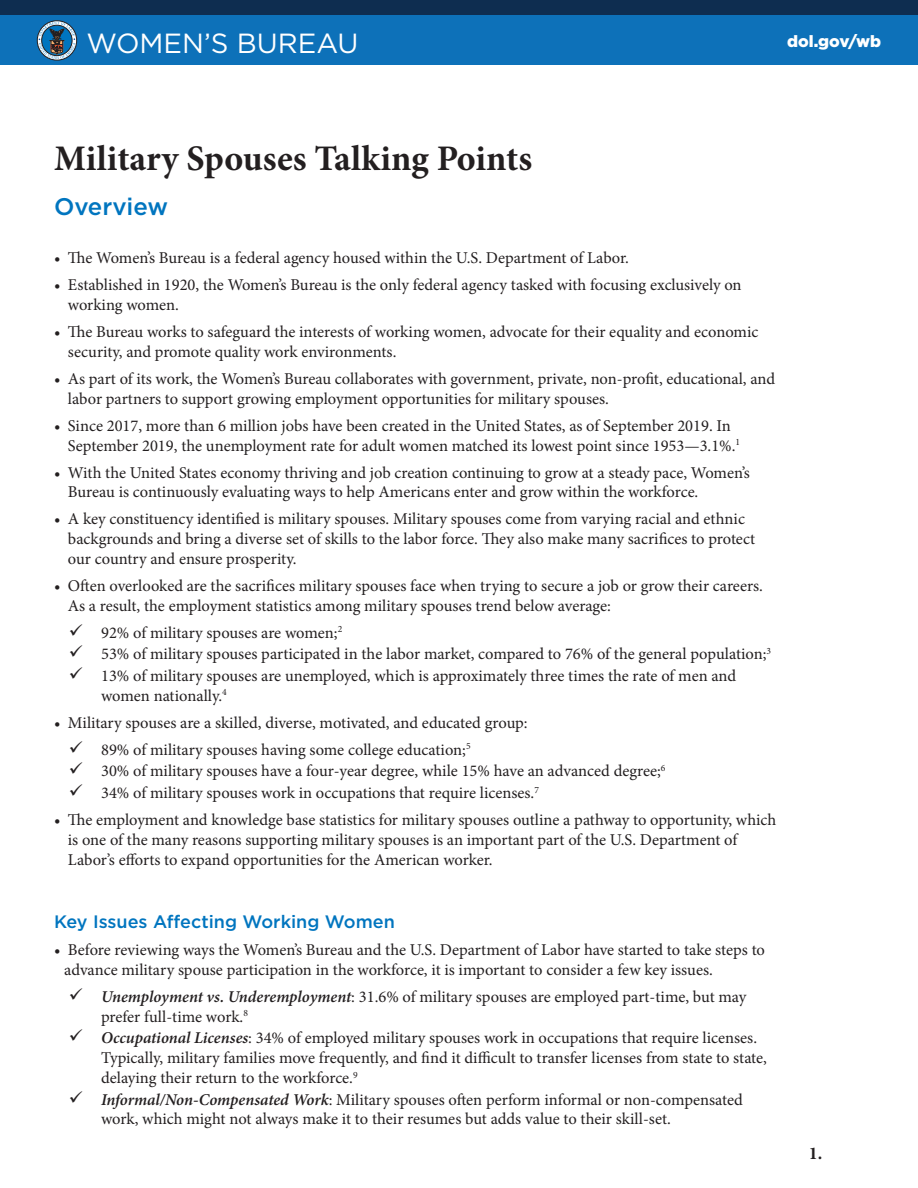
<style>
.page{position:relative;width:918px;height:1188px;background:#fff}
.page>*{position:absolute;margin:0;border:0;box-sizing:border-box;transform-origin:0 0}
.t1{font:700 36px "Minion Pro";color:#231f20}
.t2{font:27.75px "Gotham";color:#fff}
.t3{font:500 24px "Gotham";color:#0075bf}
.t4{font:500 18px "Gotham";color:#0075bf}
.t5{font:700 18px "Minion Pro";color:#231f20}
.t6{font:16.5px/19.8px "Minion Pro";color:#231f20}
.t7{font:900 16.35px "Gotham";color:#fff}
.s1{font-weight:600;font-style:italic}
</style>
<div class="page">
<div style="left:0;top:0;width:918px;height:65px;background:#0d71b9"></div>
<div style="left:0;top:0;width:918px;height:15px;background:#0e2d50"></div>
<div style="left:37px;top:21px;width:40px;height:39px;background:#2a3d4e;border-radius:50%"></div>
<div style="left:37px;top:20px;width:40px;height:40px;border:1px solid #231f20;border-radius:50%"></div>
<svg style="left:39px;top:22px;width:36px;height:37px"></svg>
<h2 class="t2" style="left:86px;top:25px;width:274px">WOMEN’S BUREAU</h2>
<p class="t7" style="left:787px;top:30px;width:96px">dol.gov/wb</p>
<p class="t1" style="left:54px;top:133px;width:480px">Military Spouses Talking Points</p>
<p class="t3" style="left:54px;top:191px;width:116px">Overview</p>
<p class="t6" style="left:54px;top:248px;width:576px">• The Women’s Bureau is a federal agency housed within the U.S. Department of Labor.</p>
<p class="t6" style="left:68px;top:275px;width:675px;text-indent:-14px">• Established in 1920, the Women’s Bureau is the only federal agency tasked with focusing exclusively on working women.</p>
<p class="t6" style="left:68px;top:322px;width:692px;text-indent:-14px">• The Bureau works to safeguard the interests of working women, advocate for their equality and economic security, and promote quality work environments.</p>
<p class="t6" style="left:68px;top:369px;width:709px;text-indent:-14px">• As part of its work, the Women’s Bureau collaborates with government, private, non-profit, educational, and labor partners to support growing employment opportunities for military spouses.</p>
<p class="t6" style="left:68px;top:416px;width:674px;text-indent:-14px">• Since 2017, more than 6 million jobs have been created in the United States, as of September 2019. In<br>September 2019, the unemployment rate for adult women matched its lowest point since 1953—3.1%.<sup>1</sup></p>
<p class="t6" style="left:68px;top:463px;width:683px;text-indent:-14px">• With the United States economy thriving and job creation continuing to grow at a steady pace, Women’s<br>Bureau is continuously evaluating ways to help Americans enter and grow within the workforce.</p>
<p class="t6" style="left:68px;top:509px;width:689px;text-indent:-14px">• A key constituency identified is military spouses. Military spouses come from varying racial and ethnic backgrounds and bring a diverse set of skills to the labor force. They also make many sacrifices to protect our country and ensure prosperity.</p>
<p class="t6" style="left:68px;top:576px;width:697px;text-indent:-14px">• Often overlooked are the sacrifices military spouses face when trying to secure a job or grow their careers.<br>As a result, the employment statistics among military spouses trend below average:</p>
<p class="t6" style="left:69px;top:623px;width:275px">✓ 92% of military spouses are women;<sup>2</sup></p>
<p class="t6" style="left:69px;top:644px;width:704px">✓ 53% of military spouses participated in the labor market, compared to 76% of the general population;<sup>3</sup></p>
<p class="t6" style="left:101px;top:666px;width:637px;text-indent:-32px">✓ 13% of military spouses are unemployed, which is approximately three times the rate of men and women nationally.<sup>4</sup></p>
<p class="t6" style="left:54px;top:713px;width:475px">• Military spouses are a skilled, diverse, motivated, and educated group:</p>
<p class="t6" style="left:69px;top:740px;width:403px">✓ 89% of military spouses having some college education;<sup>5</sup></p>
<p class="t6" style="left:69px;top:761px;width:598px">✓ 30% of military spouses have a four-year degree, while 15% have an advanced degree;<sup>6</sup></p>
<p class="t6" style="left:69px;top:783px;width:472px">✓ 34% of military spouses work in occupations that require licenses.<sup>7</sup></p>
<p class="t6" style="left:68px;top:810px;width:710px;text-indent:-14px">• The employment and knowledge base statistics for military spouses outline a pathway to opportunity, which is one of the many reasons supporting military spouses is an important part of the U.S. Department of<br>Labor’s efforts to expand opportunities for the American worker.</p>
<p class="t4" style="left:54px;top:910px;width:342px">Key Issues Affecting Working Women</p>
<p class="t6" style="left:64px;top:940px;width:702px;text-indent:-10px">• Before reviewing ways the Women’s Bureau and the U.S. Department of Labor have started to take steps to advance military spouse participation in the workforce, it is important to consider a few key issues.</p>
<p class="t6" style="left:101px;top:987px;width:647px;text-indent:-32px">✓ <span class="s1">Unemployment vs. Underemployment</span>: 31.6% of military spouses are employed part-time, but may prefer full-time work.<sup>8</sup></p>
<p class="t6" style="left:101px;top:1028px;width:667px;text-indent:-32px">✓ <span class="s1">Occupational Licenses</span>: 34% of employed military spouses work in occupations that require licenses.<br>Typically, military families move frequently, and find it difficult to transfer licenses from state to state, delaying their return to the workforce.<sup>9</sup></p>
<p class="t6" style="left:101px;top:1090px;width:643px;text-indent:-32px">✓ <span class="s1">Informal/Non-Compensated Work</span>: Military spouses often perform informal or non-compensated work, which might not always make it to their resumes but adds value to their skill-set.</p>
<p class="t5" style="left:809px;top:1140px;width:15px">1.</p>
</div>
